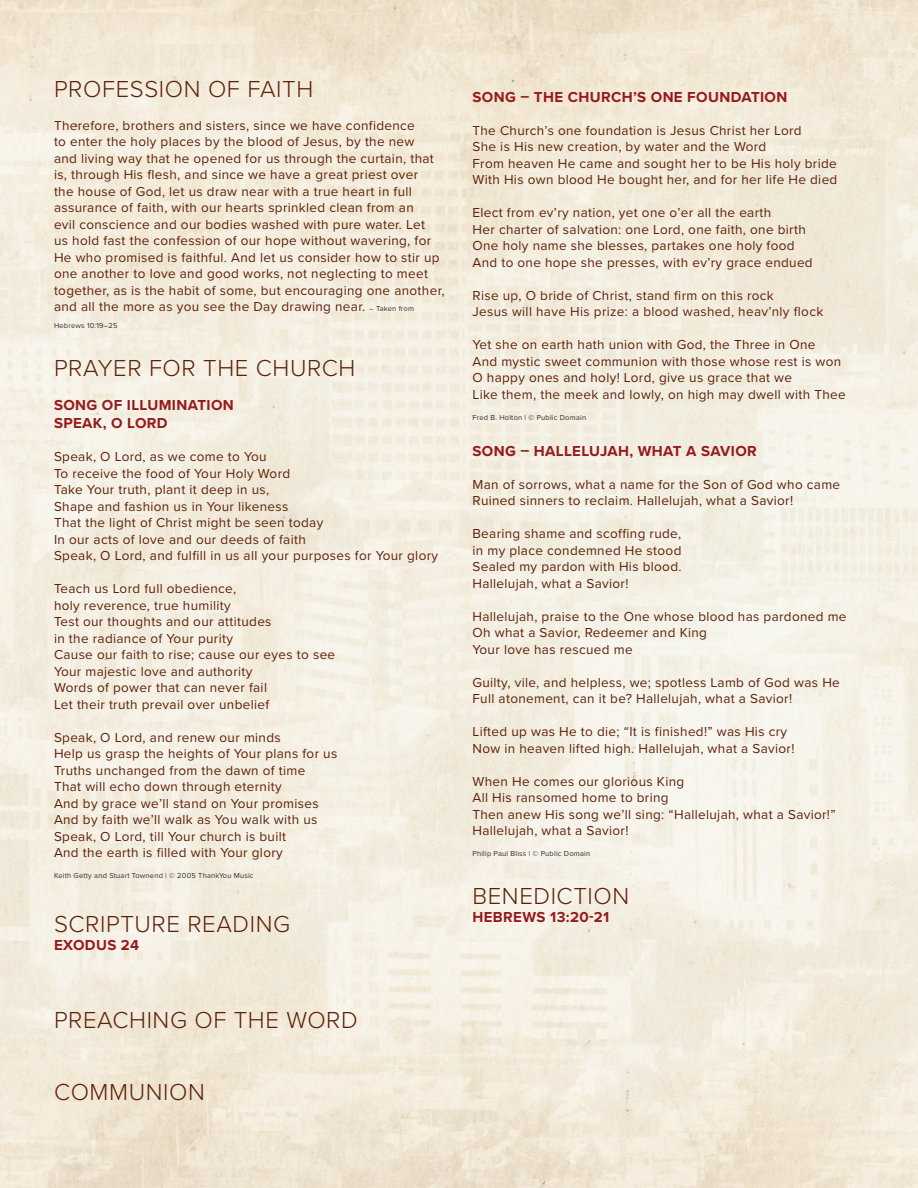
<style>
.page{position:relative;width:918px;height:1188px;background:#fff}
.page>*{position:absolute;margin:0;border:0;box-sizing:border-box;transform-origin:0 0}
.t1{font:300 24px "Proxima Nova";letter-spacing:.025em;color:#5d210a}
.t2{font:700 15px "Proxima Nova";letter-spacing:.025em;color:#961a1d}
.t3{font:13.5px/16.5px "Proxima Nova";letter-spacing:.025em;color:#5d210a}
.t4{font:7.5px "Proxima Nova";letter-spacing:.025em;color:#312f30}
.s1{font-size:7.5px;color:#312f30}
</style>
<div class="page">
<img style="left:0;top:0;width:918px;height:1188px">
<p class="t1" style="left:54px;top:71px;width:261px">PROFESSION OF FAITH</p>
<p class="t3" style="left:54px;top:117px;width:392px">Therefore, brothers and sisters, since we have confidence<br>to enter the holy places by the blood of Jesus, by the new<br>and living way that he opened for us through the curtain, that is, through His flesh, and since we have a great priest over<br>the house of God, let us draw near with a true heart in full assurance of faith, with our hearts sprinkled clean from an<br>evil conscience and our bodies washed with pure water. Let<br>us hold fast the confession of our hope without wavering, for He who promised is faithful. And let us consider how to stir up one another to love and good works, not neglecting to meet together, as is the habit of some, but encouraging one another, and all the more as you see the Day drawing near. <span class="s1">– Taken from</span></p>
<p class="t4" style="left:54px;top:320px;width:65px">Hebrews 10:19–25</p>
<p class="t1" style="left:54px;top:350px;width:303px">PRAYER FOR THE CHURCH</p>
<p class="t2" style="left:54px;top:394px;width:181px">SONG OF ILLUMINATION</p>
<p class="t2" style="left:54px;top:412px;width:115px">SPEAK, O LORD</p>
<p class="t3" style="left:54px;top:448px;width:214px">Speak, O Lord, as we come to You</p>
<p class="t3" style="left:54px;top:465px;width:238px">To receive the food of Your Holy Word</p>
<p class="t3" style="left:54px;top:481px;width:217px">Take Your truth, plant it deep in us,</p>
<p class="t3" style="left:54px;top:498px;width:236px">Shape and fashion us in Your likeness</p>
<p class="t3" style="left:54px;top:514px;width:271px">That the light of Christ might be seen today</p>
<p class="t3" style="left:54px;top:531px;width:253px">In our acts of love and our deeds of faith</p>
<p class="t3" style="left:54px;top:547px;width:386px">Speak, O Lord, and fulfill in us all your purposes for Your glory</p>
<p class="t3" style="left:54px;top:580px;width:184px">Teach us Lord full obedience,</p>
<p class="t3" style="left:54px;top:597px;width:178px">holy reverence, true humility</p>
<p class="t3" style="left:54px;top:613px;width:219px">Test our thoughts and our attitudes</p>
<p class="t3" style="left:54px;top:630px;width:181px">in the radiance of Your purity</p>
<p class="t3" style="left:54px;top:646px;width:283px">Cause our faith to rise; cause our eyes to see</p>
<p class="t3" style="left:54px;top:663px;width:200px">Your majestic love and authority</p>
<p class="t3" style="left:54px;top:679px;width:215px">Words of power that can never fail</p>
<p class="t3" style="left:54px;top:696px;width:217px">Let their truth prevail over unbelief</p>
<p class="t3" style="left:54px;top:729px;width:228px">Speak, O Lord, and renew our minds</p>
<p class="t3" style="left:54px;top:745px;width:285px">Help us grasp the heights of Your plans for us</p>
<p class="t3" style="left:54px;top:762px;width:253px">Truths unchanged from the dawn of time</p>
<p class="t3" style="left:54px;top:778px;width:229px">That will echo down through eternity</p>
<p class="t3" style="left:54px;top:795px;width:266px">And by grace we’ll stand on Your promises</p>
<p class="t3" style="left:54px;top:811px;width:265px">And by faith we’ll walk as You walk with us</p>
<p class="t3" style="left:54px;top:828px;width:234px">Speak, O Lord, till Your church is built</p>
<p class="t3" style="left:54px;top:844px;width:230px">And the earth is filled with Your glory</p>
<p class="t4" style="left:54px;top:870px;width:201px">Keith Getty and Stuart Townend | © 2005 ThankYou Music</p>
<p class="t1" style="left:54px;top:907px;width:238px">SCRIPTURE READING</p>
<p class="t2" style="left:54px;top:934px;width:87px">EXODUS 24</p>
<p class="t1" style="left:54px;top:1003px;width:305px">PREACHING OF THE WORD</p>
<p class="t1" style="left:54px;top:1075px;width:152px">COMMUNION</p>
<p class="t2" style="left:472px;top:86px;width:316px">SONG – THE CHURCH’S ONE FOUNDATION</p>
<p class="t3" style="left:472px;top:122px;width:331px">The Church’s one foundation is Jesus Christ her Lord</p>
<p class="t3" style="left:472px;top:138px;width:295px">She is His new creation, by water and the Word</p>
<p class="t3" style="left:472px;top:155px;width:366px">From heaven He came and sought her to be His holy bride</p>
<p class="t3" style="left:472px;top:171px;width:366px">With His own blood He bought her, and for her life He died</p>
<p class="t3" style="left:472px;top:204px;width:300px">Elect from ev’ry nation, yet one o’er all the earth</p>
<p class="t3" style="left:472px;top:221px;width:335px">Her charter of salvation: one Lord, one faith, one birth</p>
<p class="t3" style="left:472px;top:237px;width:324px">One holy name she blesses, partakes one holy food</p>
<p class="t3" style="left:472px;top:254px;width:342px">And to one hope she presses, with ev’ry grace endued</p>
<p class="t3" style="left:472px;top:287px;width:303px">Rise up, O bride of Christ, stand firm on this rock</p>
<p class="t3" style="left:472px;top:303px;width:352px">Jesus will have His prize: a blood washed, heav’nly flock</p>
<p class="t3" style="left:472px;top:336px;width:344px">Yet she on earth hath union with God, the Three in One</p>
<p class="t3" style="left:472px;top:353px;width:370px">And mystic sweet communion with those whose rest is won</p>
<p class="t3" style="left:472px;top:369px;width:321px">O happy ones and holy! Lord, give us grace that we</p>
<p class="t3" style="left:472px;top:386px;width:375px">Like them, the meek and lowly, on high may dwell with Thee</p>
<p class="t4" style="left:472px;top:412px;width:115px">Fred B. Holton | © Public Domain</p>
<p class="t2" style="left:472px;top:440px;width:286px">SONG – HALLELUJAH, WHAT A SAVIOR</p>
<p class="t3" style="left:472px;top:476px;width:369px">Man of sorrows, what a name for the Son of God who came</p>
<p class="t3" style="left:472px;top:492px;width:322px">Ruined sinners to reclaim. Hallelujah, what a Savior!</p>
<p class="t3" style="left:472px;top:525px;width:210px">Bearing shame and scoffing rude,</p>
<p class="t3" style="left:472px;top:542px;width:210px">in my place condemned He stood</p>
<p class="t3" style="left:472px;top:558px;width:211px">Sealed my pardon with His blood.</p>
<p class="t3" style="left:472px;top:575px;width:157px">Hallelujah, what a Savior!</p>
<p class="t3" style="left:472px;top:608px;width:376px">Hallelujah, praise to the One whose blood has pardoned me</p>
<p class="t3" style="left:472px;top:624px;width:236px">Oh what a Savior, Redeemer and King</p>
<p class="t3" style="left:472px;top:641px;width:162px">Your love has rescued me</p>
<p class="t3" style="left:472px;top:674px;width:369px">Guilty, vile, and helpless, we; spotless Lamb of God was He</p>
<p class="t3" style="left:472px;top:690px;width:321px">Full atonement, can it be? Hallelujah, what a Savior!</p>
<p class="t3" style="left:472px;top:723px;width:316px">Lifted up was He to die; “It is finished!” was His cry</p>
<p class="t3" style="left:472px;top:740px;width:324px">Now in heaven lifted high. Hallelujah, what a Savior!</p>
<p class="t3" style="left:472px;top:773px;width:213px">When He comes our glorious King</p>
<p class="t3" style="left:472px;top:789px;width:198px">All His ransomed home to bring</p>
<p class="t3" style="left:472px;top:806px;width:365px">Then anew His song we’ll sing: “Hallelujah, what a Savior!”</p>
<p class="t3" style="left:472px;top:822px;width:157px">Hallelujah, what a Savior!</p>
<p class="t4" style="left:472px;top:848px;width:119px">Philip Paul Bliss | © Public Domain</p>
<p class="t1" style="left:472px;top:878px;width:158px">BENEDICTION</p>
<p class="t2" style="left:472px;top:906px;width:138px">HEBREWS 13:20-21</p>
</div>
